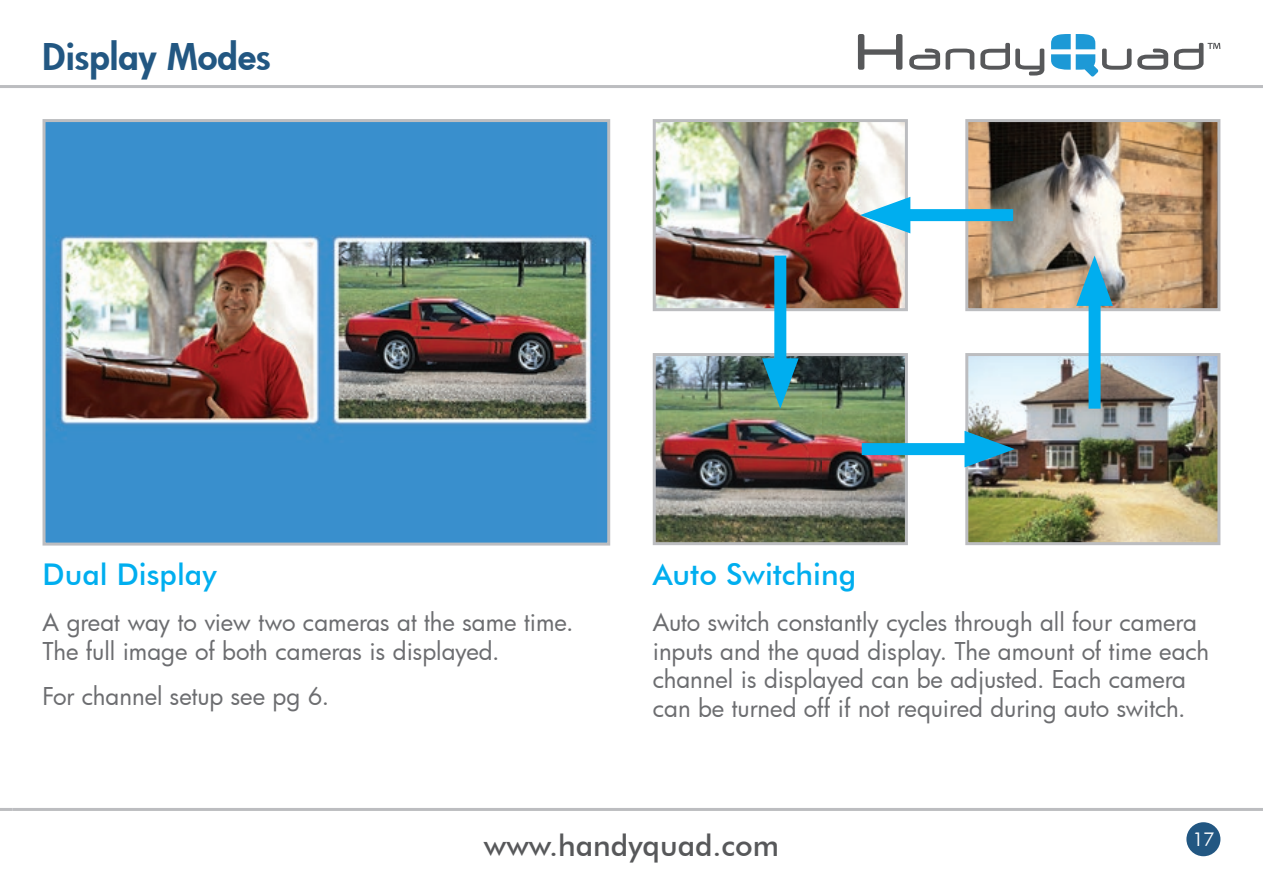
<style>
.page{position:relative;width:1263px;height:893px;background:#fff}
.page>*{position:absolute;margin:0;border:0;box-sizing:border-box;transform-origin:0 0}
.t1{font:800 36px "Futura";color:#225782}
.t2{font:500 30px "Futura BT";color:#00aeef}
.t3{font:500 30px "Futura BT";color:#57585a}
.t4{font:24px/28.8px "Futura";color:#6c6d70}
.t5{font:18px "Futura";color:#fff}
</style>
<div class="page">
<hr style="left:0;top:85px;width:1263px;height:3px;background:#bcbdc0">
<div style="left:1186px;top:822px;width:34px;height:34px;background:#225782;border-radius:50%"></div>
<hr style="left:13px;top:808px;width:1250px;height:3px;background:#bcbdc0">
<svg style="left:0;top:808px;width:13px;height:3px"></svg>
<svg style="left:858px;top:34px;width:44px;height:36px"></svg>
<svg style="left:909px;top:49px;width:65px;height:21px"></svg>
<svg style="left:980px;top:43px;width:64px;height:33px"></svg>
<svg style="left:1137px;top:49px;width:31px;height:21px"></svg>
<svg style="left:1051px;top:34px;width:80px;height:43px"></svg>
<svg style="left:1174px;top:43px;width:46px;height:27px"></svg>
<img style="left:47px;top:123px;width:559px;height:419px">
<div style="left:43px;top:119px;width:567px;height:427px;border:3px solid #bcbdc0"></div>
<img style="left:657px;top:123px;width:247px;height:184px">
<div style="left:653px;top:119px;width:255px;height:192px;border:3px solid #bcbdc0"></div>
<img style="left:969px;top:123px;width:247px;height:184px">
<div style="left:965px;top:119px;width:255px;height:192px;border:3px solid #bcbdc0"></div>
<img style="left:969px;top:357px;width:247px;height:184px">
<div style="left:965px;top:353px;width:255px;height:192px;border:3px solid #bcbdc0"></div>
<img style="left:657px;top:357px;width:247px;height:184px">
<div style="left:653px;top:353px;width:255px;height:192px;border:3px solid #bcbdc0"></div>
<div style="left:774px;top:256px;width:12px;height:123px;background:#00aeef"></div>
<svg style="left:762px;top:358px;width:37px;height:51px;background:#3597a6"></svg>
<div style="left:862px;top:443px;width:123px;height:12px;background:#00aeef"></div>
<svg style="left:964px;top:431px;width:51px;height:36px;background:#3185a3"></svg>
<div style="left:1088px;top:285px;width:12px;height:124px;background:#00aeef"></div>
<svg style="left:1076px;top:256px;width:37px;height:50px"></svg>
<div style="left:890px;top:209px;width:123px;height:12px;background:#00aeef"></div>
<svg style="left:860px;top:197px;width:50px;height:36px"></svg>
<h1 class="t1" style="left:43px;top:32px;width:230px">Display Modes</h1>
<p class="t2" style="left:43px;top:556px;width:175px">Dual Display</p>
<p class="t4" style="left:43px;top:607px;width:533px">A great way to view two cameras at the same time.<br>The full image of both cameras is displayed.</p>
<p class="t4" style="left:43px;top:682px;width:288px">For channel setup see pg 6.</p>
<p class="t2" style="left:653px;top:556px;width:205px">Auto Switching</p>
<p class="t4" style="left:653px;top:607px;width:558px">Auto switch constantly cycles through all four camera inputs and the quad display. The amount of time each channel is displayed can be adjusted. Each camera can be turned off if not required during auto switch.</p>
<p class="t3" style="left:484px;top:827px;width:297px">www.handyquad.com</p>
<p class="t5" style="left:1192px;top:827px;width:24px">17</p>
</div>
